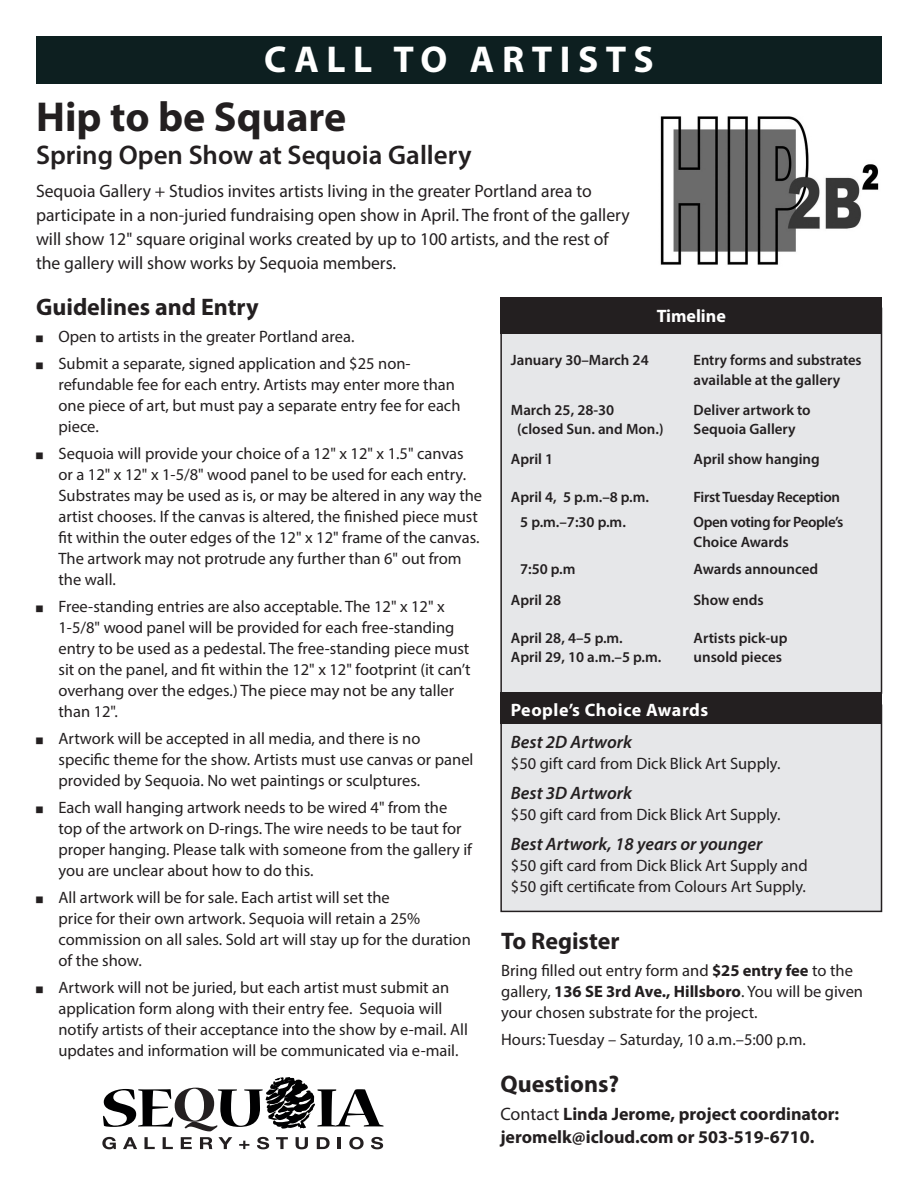
<style>
.page{position:relative;width:918px;height:1188px;background:#fff}
.page>*{position:absolute;margin:0;border:0;box-sizing:border-box;transform-origin:0 0}
.t1{font:700 42px "Myriad Pro";color:#231f20}
.t2{font:700 37.5px "Myriad Pro";letter-spacing:.2em;color:#fff}
.t3{font:600 27px "Myriad Pro";color:#231f20}
.HD-sub{font:700 24px "Myriad Pro";color:#231f20}
.t4{font:18px/24px "Myriad Pro";color:#231f20}
.TXT-body{font:700 18px/22.5px "Myriad Pro";color:#231f20}
.t5{font:italic 600 18px "Myriad Pro";color:#231f20}
.t6{font:700 18px "Myriad Pro";letter-spacing:.025em;color:#fff}
.t7{font:700 18px "Myriad Pro";color:#fff}
.TXT-body-2{font:16.5px/21px "Myriad Pro";color:#231f20}
.t8{font:600 15px/19.5px "Myriad Pro";color:#231f20}
.t9{font:600 15px/19.5px "Myriad Pro";letter-spacing:-.025em;color:#231f20}
.t10{font:600 15px "Myriad Pro";letter-spacing:-.02em;color:#231f20}
.s1{font-weight:700}
.s2{font-weight:400}
</style>
<div class="page">
<div style="left:36px;top:36px;width:846px;height:47px;background:#0d1f20"></div>
<svg style="left:103px;top:1077px;width:281px;height:54px"></svg>
<svg style="left:102px;top:1137px;width:14px;height:12px"></svg>
<svg style="left:123px;top:1137px;width:14px;height:12px"></svg>
<svg style="left:144px;top:1137px;width:11px;height:12px"></svg>
<svg style="left:163px;top:1137px;width:10px;height:12px"></svg>
<svg style="left:181px;top:1137px;width:11px;height:12px"></svg>
<svg style="left:200px;top:1137px;width:12px;height:12px"></svg>
<svg style="left:218px;top:1137px;width:14px;height:12px"></svg>
<svg style="left:239px;top:1141px;width:10px;height:8px"></svg>
<svg style="left:257px;top:1137px;width:12px;height:12px"></svg>
<svg style="left:276px;top:1137px;width:12px;height:12px"></svg>
<svg style="left:296px;top:1137px;width:12px;height:12px"></svg>
<svg style="left:317px;top:1137px;width:13px;height:12px"></svg>
<svg style="left:338px;top:1137px;width:3px;height:12px"></svg>
<svg style="left:349px;top:1137px;width:15px;height:12px"></svg>
<svg style="left:371px;top:1137px;width:12px;height:12px"></svg>
<div style="left:501px;top:308px;width:381px;height:385px;background:#e6e7e9"></div>
<div style="left:500px;top:297px;width:382px;height:37px;background:#231f20"></div>
<div style="left:501px;top:705px;width:381px;height:206px;background:#e6e7e9"></div>
<div style="left:500px;top:704px;width:382px;height:208px;border:2px solid #231f20"></div>
<div style="left:501px;top:693px;width:381px;height:31px;background:#231f20"></div>
<img style="left:660px;top:116px;width:219px;height:149px">
<p class="t2" style="left:264px;top:35px;width:391px">CALL TO ARTISTS</p>
<p class="t1" style="left:36px;top:90px;width:312px">Hip to be Square</p>
<p class="t3" style="left:36px;top:138px;width:437px">Spring Open Show at Sequoia Gallery</p>
<p class="t4" style="left:36px;top:179px;width:595px">Sequoia Gallery + Studios invites artists living in the greater Portland area to participate in a non-juried fundraising open show in April. The front of the gallery will show 12" square original works created by up to 100 artists, and the rest of the gallery will show works by Sequoia members.</p>
<p class="HD-sub" style="left:36px;top:291px;width:224px">Guidelines and Entry</p>
<p class="TXT-body-2" style="left:58px;top:326px;width:297px">Open to artists in the greater Portland area.</p>
<p class="TXT-body-2" style="left:58px;top:353px;width:404px">Submit a separate, signed application and $25 non&shy;refundable fee for each entry. Artists may enter more than one piece of art, but must pay a separate entry fee for each piece.</p>
<p class="TXT-body-2" style="left:58px;top:443px;width:425px">Sequoia will provide your choice of a 12" x 12" x 1.5" canvas or a 12" x 12" x 1-5/8" wood panel to be used for each entry.<br>Substrates may be used as is, or may be altered in any way the artist chooses. If the canvas is altered, the finished piece must fit within the outer edges of the 12" x 12" frame of the canvas.<br>The artwork may not protrude any further than 6" out from the wall.</p>
<p class="TXT-body-2" style="left:58px;top:596px;width:414px">Free-standing entries are also acceptable. The 12" x 12" x 1-5/8" wood panel will be provided for each free-standing entry to be used as a pedestal. The free-standing piece must sit on the panel, and fit within the 12" x 12" footprint (it can’t overhang over the edges.) The piece may not be any taller than 12".</p>
<p class="TXT-body-2" style="left:58px;top:728px;width:417px">Artwork will be accepted in all media, and there is no specific theme for the show. Artists must use canvas or panel provided by Sequoia. No wet paintings or sculptures.</p>
<p class="TXT-body-2" style="left:58px;top:797px;width:415px">Each wall hanging artwork needs to be wired 4" from the top of the artwork on D-rings. The wire needs to be taut for proper hanging. Please talk with someone from the gallery if you are unclear about how to do this.</p>
<p class="TXT-body-2" style="left:58px;top:887px;width:414px">All artwork will be for sale. Each artist will set the<br>price for their own artwork. Sequoia will retain a 25% commission on all sales. Sold art will stay up for the duration of the show.</p>
<p class="TXT-body-2" style="left:58px;top:977px;width:411px">Artwork will not be juried, but each artist must submit an application form along with their entry fee. Sequoia will notify artists of their acceptance into the show by e-mail. All updates and information will be communicated via e-mail.</p>
<p class="t7" style="left:657px;top:304px;width:71px">Timeline</p>
<p class="t8" style="left:511px;top:350px;width:139px">January 30–March 24</p>
<p class="t8" style="left:517px;top:400px;width:148px;text-indent:-6px">March 25, 28-30 (closed Sun. and Mon.)</p>
<p class="t8" style="left:511px;top:449px;width:44px">April 1</p>
<p class="t8" style="left:511px;top:487px;width:140px">April 4, 5 p.m.–8 p.m.</p>
<p class="t8" style="left:520px;top:512px;width:107px">5 p.m.–7:30 p.m.</p>
<p class="t8" style="left:520px;top:559px;width:57px">7:50 p.m</p>
<p class="t8" style="left:511px;top:590px;width:52px">April 28</p>
<p class="t8" style="left:511px;top:628px;width:152px">April 28, 4–5 p.m.<br>April 29, 10 a.m.–5 p.m.</p>
<p class="t8" style="left:694px;top:350px;width:170px">Entry forms and substrates available at the gallery</p>
<p class="t8" style="left:694px;top:400px;width:119px">Deliver artwork to<br>Sequoia Gallery</p>
<p class="t8" style="left:694px;top:449px;width:128px">April show hanging</p>
<p class="t10" style="left:694px;top:487px;width:148px">First Tuesday Reception</p>
<p class="t9" style="left:694px;top:512px;width:151px">Open voting for People’s<br>Choice Awards</p>
<p class="t8" style="left:694px;top:559px;width:126px">Awards announced</p>
<p class="t8" style="left:694px;top:590px;width:72px">Show ends</p>
<p class="t8" style="left:694px;top:628px;width:96px">Artists pick-up unsold pieces</p>
<p class="t6" style="left:511px;top:698px;width:199px">People’s Choice Awards</p>
<p class="t5" style="left:511px;top:730px;width:123px">Best 2D Artwork</p>
<p class="TXT-body-2" style="left:511px;top:752px;width:271px">$50 gift card from Dick Blick Art Supply.</p>
<p class="t5" style="left:511px;top:781px;width:123px">Best 3D Artwork</p>
<p class="TXT-body-2" style="left:511px;top:803px;width:271px">$50 gift card from Dick Blick Art Supply.</p>
<p class="t5" style="left:511px;top:832px;width:253px">Best Artwork, 18 years or younger</p>
<p class="TXT-body-2" style="left:511px;top:854px;width:298px">$50 gift card from Dick Blick Art Supply and $50 gift certificate from Colours Art Supply.</p>
<p class="HD-sub" style="left:501px;top:925px;width:120px">To Register</p>
<p class="TXT-body-2" style="left:501px;top:959px;width:363px">Bring filled out entry form and <span class="s1">$25 entry fee</span> to the gallery, <span class="s1">136 SE 3rd Ave., Hillsboro</span>. You will be given your chosen substrate for the project.</p>
<p class="TXT-body-2" style="left:501px;top:1028px;width:306px">Hours: Tuesday – Saturday, 10 a.m.–5:00 p.m.</p>
<p class="HD-sub" style="left:500px;top:1068px;width:120px">Questions?</p>
<p class="TXT-body" style="left:500px;top:1102px;width:340px"><span class="s2">Contact</span> Linda Jerome, project coordinator: jeromelk@icloud.com or 503-519-6710.</p>
</div>
